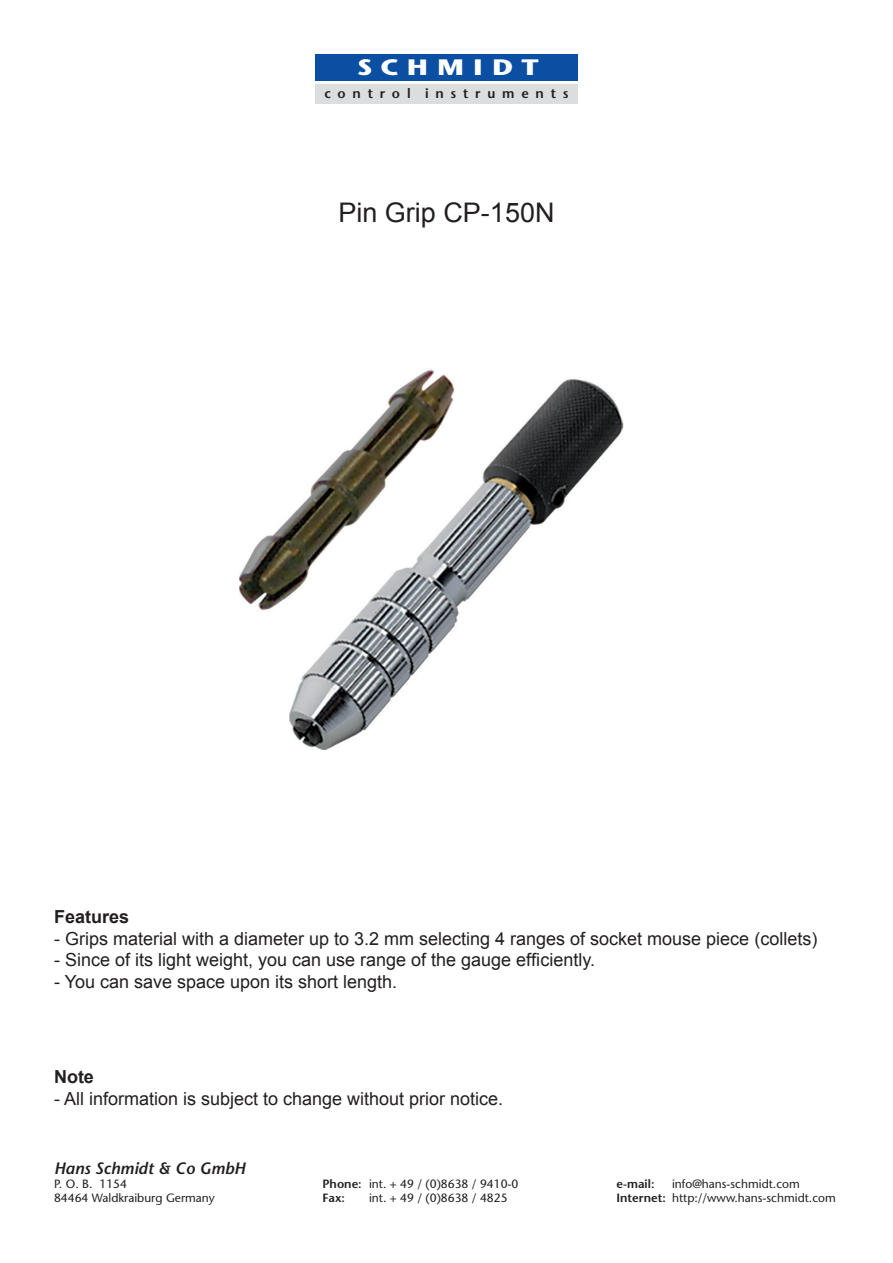
<style>
.page{position:relative;width:893px;height:1263px;background:#fff}
.page>*{position:absolute;margin:0;border:0;box-sizing:border-box;transform-origin:0 0}
.t1{font:27px "Arial";color:#231f20}
.t2{font:700 22.35px "Stone Sans";letter-spacing:.33em;color:#fff;scale:1.22 1}
.t3{font:18px "Arial";color:#231f20}
.t4{font:700 18px "Arial";color:#231f20}
.t5{font:italic 600 16.5px "Stone Sans";color:#231f20}
.t6{font:600 13.5px "Stone Sans";letter-spacing:.5em;color:#231f20}
.t7{font:12px "Stone Sans";color:#231f20}
.t8{font:600 12px "Stone Sans";color:#231f20}
.s1{font-weight:600}
</style>
<div class="page">
<div style="left:315px;top:54px;width:263px;height:27px;background:#0a4fa2"></div>
<div style="left:315px;top:84px;width:263px;height:19px;background:#dcdddf"></div>
<img style="left:239px;top:369px;width:385px;height:380px">
<p class="t2" style="left:357px;top:54px;width:150px">SCHMIDT</p>
<p class="t6" style="left:324px;top:85px;width:246px">control instruments</p>
<h1 class="t1" style="left:338px;top:195px;width:218px">Pin Grip CP-150N</h1>
<p class="t4" style="left:54px;top:905px;width:77px">Features</p>
<p class="t3" style="left:54px;top:927px;width:765px">- Grips material with a diameter up to 3.2 mm selecting 4 ranges of socket mouse piece (collets)</p>
<p class="t3" style="left:54px;top:948px;width:542px">- Since of its light weight, you can use range of the gauge efficiently.</p>
<p class="t3" style="left:54px;top:970px;width:345px">- You can save space upon its short length.</p>
<p class="t4" style="left:54px;top:1065px;width:41px">Note</p>
<p class="t3" style="left:54px;top:1087px;width:451px">- All information is subject to change without prior notice.</p>
<p class="t5" style="left:54px;top:1158px;width:193px">Hans Schmidt &amp; Co GmbH</p>
<p class="t7" style="left:54px;top:1177px;width:74px">P. O. B. 1154</p>
<p class="t7" style="left:322px;top:1177px;width:197px"><span class="s1">Phone:</span> int. + 49 / (0)8638 / 9410-0</p>
<p class="t8" style="left:616px;top:1176px;width:39px">e-mail:</p>
<p class="t7" style="left:672px;top:1177px;width:129px">info@hans-schmidt.com</p>
<p class="t7" style="left:54px;top:1191px;width:162px">84464 Waldkraiburg Germany</p>
<p class="t8" style="left:322px;top:1191px;width:24px">Fax:</p>
<p class="t7" style="left:369px;top:1191px;width:140px">int. + 49 / (0)8638 / 4825</p>
<p class="t7" style="left:616px;top:1191px;width:221px"><span class="s1">Internet:</span> http://www.hans-schmidt.com</p>
</div>
